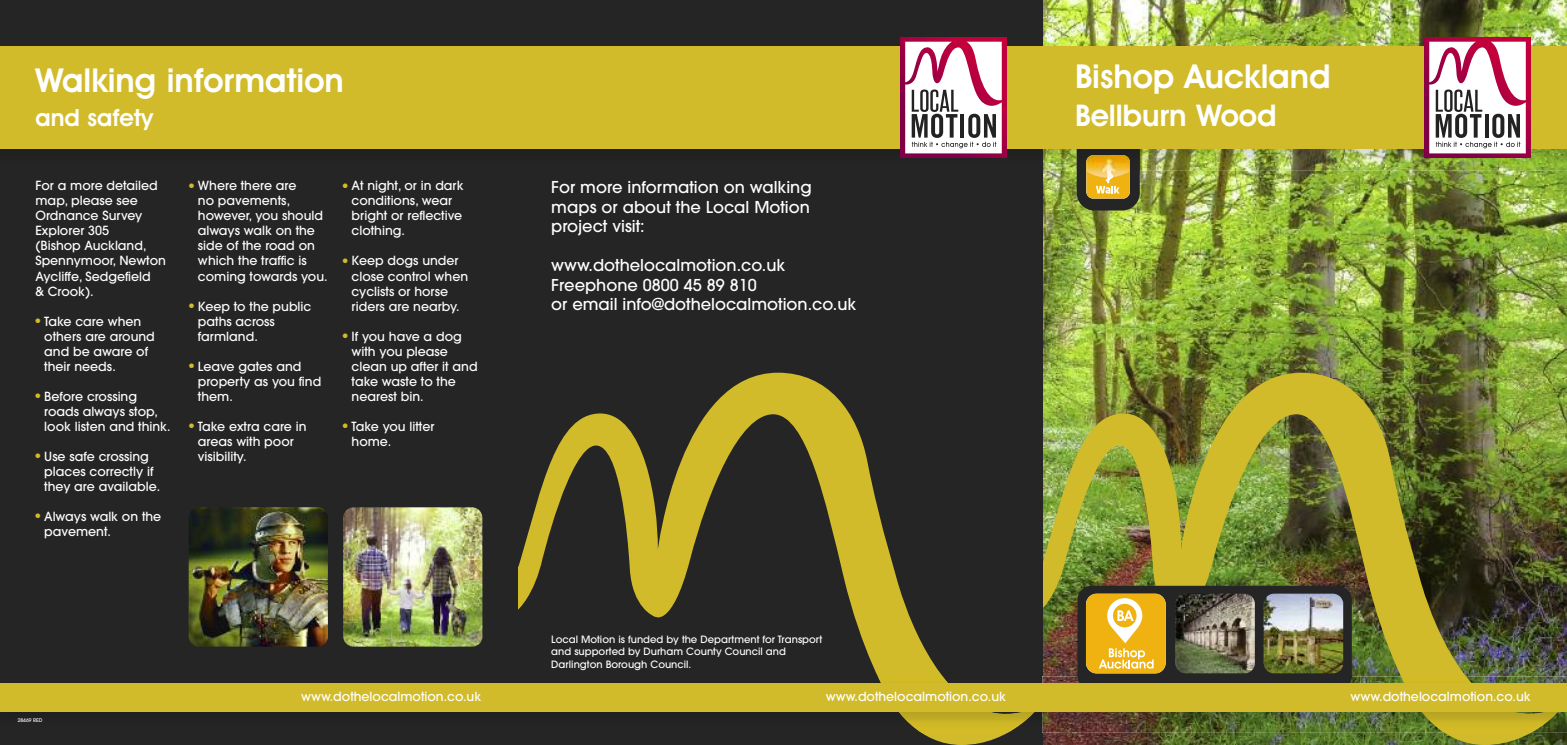
<style>
.page{position:relative;width:1567px;height:745px;background:#fff}
.page>*{position:absolute;margin:0;border:0;box-sizing:border-box;transform-origin:0 0}
.t1{font:600 33.12px "Avant Garde IT Cby BT";color:#fff}
.t2{font:600 30px "Avant Garde IT Cby BT";color:#fff}
.t3{font:600 23.75px "Avant Garde IT Cby BT";color:#fff}
.t4{font:500 16.25px/19.5px "Avant Garde";color:#fff;text-align:justify}
.t5{font:500 12.5px/15px "Avant Garde";color:#fff}
.t6{font:500 10px/12px "Avant Garde";color:#fff}
.t7{font:500 5px "Avant Garde";color:#fff}
</style>
<div class="page">
<img style="left:1042px;top:171px;width:524px;height:573px">
<img style="left:1042px;top:0;width:524px;height:171px">
<img style="left:1042px;top:372px;width:521px;height:372px">
<div style="left:507px;top:0;width:535px;height:744px;background:#252525"></div>
<svg style="left:518px;top:372px;width:491px;height:372px"></svg>
<div style="left:0;top:0;width:517px;height:744px;background:#252525"></div>
<div style="left:1076px;top:126px;width:63px;height:84px;background:#252525;border-radius:18px"></div>
<div style="left:1086px;top:155px;width:43px;height:43px;background:#efb211;border-radius:6px"></div>
<img style="left:189px;top:507px;width:139px;height:139px">
<img style="left:343px;top:507px;width:139px;height:139px">
<div style="left:1077px;top:585px;width:274px;height:105px;background:#252525;border-radius:14px"></div>
<div style="left:1085px;top:593px;width:80px;height:80px;background:#efb211;border-radius:11px"></div>
<svg style="left:1099px;top:598px;width:54px;height:70px"></svg>
<img style="left:1175px;top:593px;width:79px;height:80px">
<img style="left:1263px;top:593px;width:79px;height:80px">
<img style="left:1040px;top:676px;width:360px;height:56px">
<img style="left:1400px;top:676px;width:163px;height:56px">
<img style="left:0;top:676px;width:877px;height:56px">
<img style="left:877px;top:676px;width:163px;height:56px">
<img style="left:1077px;top:676px;width:274px;height:6px">
<div style="left:0;top:682px;width:1566px;height:28px;background:#d2bb2a"></div>
<img style="left:1042px;top:39px;width:1px;height:132px">
<img style="left:1076px;top:149px;width:1px;height:22px">
<svg style="left:1086px;top:159px;width:44px;height:34px"></svg>
<img style="left:1086px;top:155px;width:43px;height:6px">
<div style="left:0;top:46px;width:1566px;height:103px;background:#d2bb2a"></div>
<img style="left:900px;top:37px;width:106px;height:121px">
<svg style="left:905px;top:42px;width:96px;height:111px;background:#d3bdc5"></svg>
<img style="left:1424px;top:37px;width:106px;height:121px">
<svg style="left:1428px;top:42px;width:97px;height:111px;background:#d1bac3"></svg>
<h1 class="t1" style="left:35px;top:68px;width:310px">Walking information</h1>
<h3 class="t3" style="left:35px;top:109px;width:119px">and safety</h3>
<p class="t5" style="left:35px;top:179px;width:132px">For a more detailed map, please see<br>Ordnance Survey<br>Explorer 305<br>(Bishop Auckland,<br>Spennymoor, Newton<br>Aycliffe, Sedgefield<br>&amp; Crook).</p>
<p class="t5" style="left:44px;top:314px;width:112px;text-indent:-9px"><sup>l</sup> Take care when others are around and be aware of their needs.</p>
<p class="t5" style="left:44px;top:389px;width:128px;text-indent:-9px"><sup>l</sup> Before crossing roads always stop, look listen and think.</p>
<p class="t5" style="left:44px;top:449px;width:117px;text-indent:-9px"><sup>l</sup> Use safe crossing places correctly if they are available.</p>
<p class="t5" style="left:44px;top:509px;width:118px;text-indent:-9px"><sup>l</sup> Always walk on the pavement.</p>
<p class="t5" style="left:198px;top:179px;width:131px;text-indent:-9px"><sup>l</sup> Where there are<br>no pavements, however, you should always walk on the side of the road on which the traffic is coming towards you.</p>
<p class="t5" style="left:198px;top:299px;width:115px;text-indent:-9px"><sup>l</sup> Keep to the public paths across farmland.</p>
<p class="t5" style="left:198px;top:359px;width:125px;text-indent:-9px"><sup>l</sup> Leave gates and property as you find them.</p>
<p class="t5" style="left:198px;top:419px;width:110px;text-indent:-9px"><sup>l</sup> Take extra care in areas with poor visibility.</p>
<p class="t5" style="left:351px;top:179px;width:114px;text-indent:-9px"><sup>l</sup> At night, or in dark conditions, wear bright or reflective clothing.</p>
<p class="t5" style="left:351px;top:254px;width:118px;text-indent:-9px"><sup>l</sup> Keep dogs under close control when cyclists or horse riders are nearby.</p>
<p class="t5" style="left:351px;top:329px;width:127px;text-indent:-9px"><sup>l</sup> If you have a dog with you please clean up after it and take waste to the nearest bin.</p>
<p class="t5" style="left:351px;top:419px;width:84px;text-indent:-9px"><sup>l</sup> Take you litter home.</p>
<h3 class="t4" style="left:551px;top:179px;width:262px">For more information on walking maps or about the Local Motion project visit:</h3>
<h3 class="t4" style="left:551px;top:257px;width:307px;text-align:left">www.dothelocalmotion.co.uk<br>Freephone 0800 45 89 810<br>or email info@dothelocalmotion.co.uk</h3>
<p class="t6" style="left:551px;top:634px;width:272px">Local Motion is funded by the Department for Transport and supported by Durham County Council and<br>Darlington Borough Council.</p>
<h1 class="t1" style="left:1075px;top:64px;width:257px">Bishop Auckland</h1>
<h2 class="t2" style="left:1075px;top:104px;width:203px">Bellburn Wood</h2>
<p class="t7" style="left:18px;top:717px;width:26px">28469 RED</p>
<p class="t5" style="left:301px;top:689px;width:182px">www.dothelocalmotion.co.uk</p>
<p class="t5" style="left:825px;top:689px;width:182px">www.dothelocalmotion.co.uk</p>
<p class="t5" style="left:1350px;top:689px;width:182px">www.dothelocalmotion.co.uk</p>
</div>
